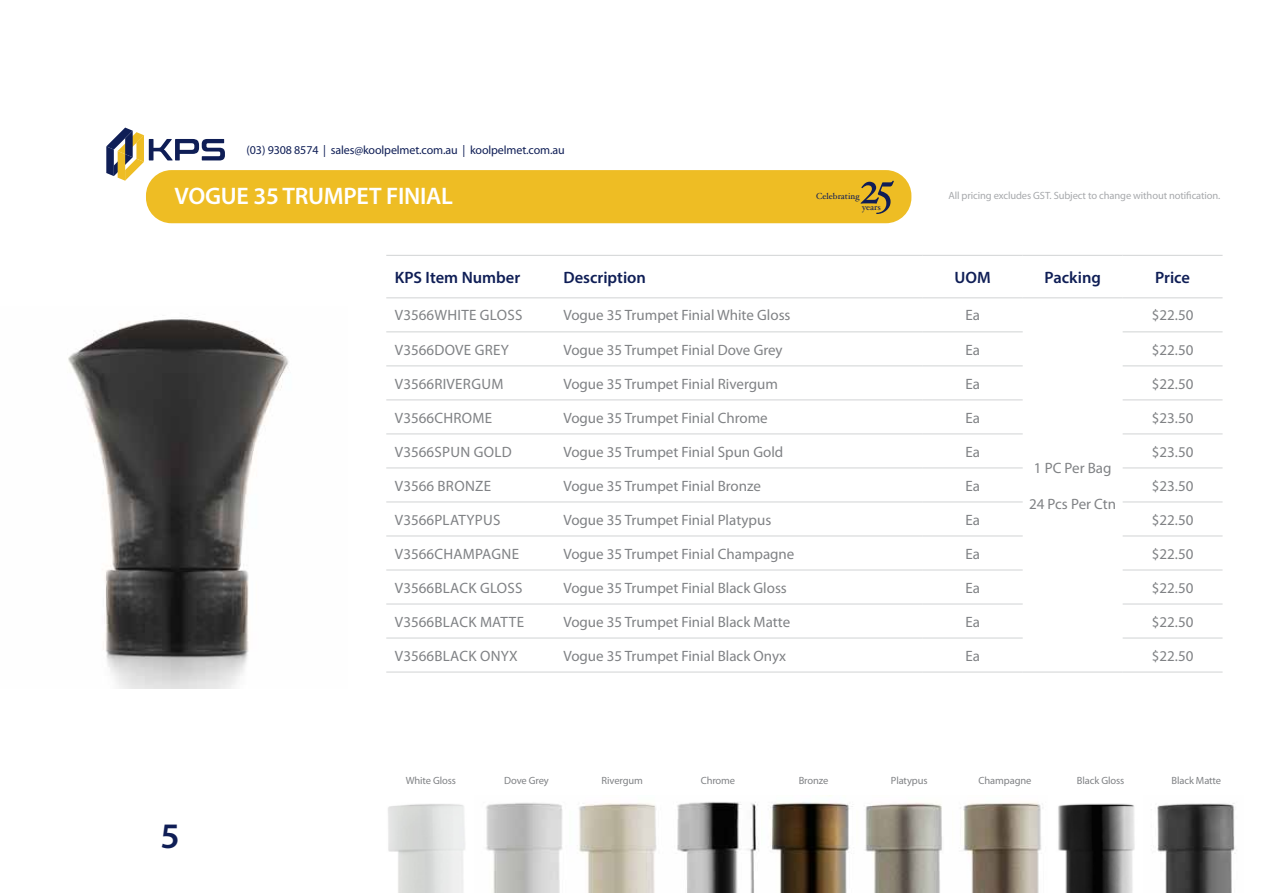
<style>
.page{position:relative;width:1263px;height:893px;background:#fff}
.page>*{position:absolute;margin:0;border:0;box-sizing:border-box;transform-origin:0 0}
.t1{font:600 36px "Myriad Pro";color:#0f1e56}
.t2{font:600 24px "Myriad Pro";letter-spacing:-.01em;color:#fff}
.t3{font:600 16.5px "Myriad Pro";color:#0f1e56}
.t4{font:15px "Myriad Pro";color:#808285}
.t5{font:15px "Myriad Pro";letter-spacing:.02em;color:#808285}
.t6{font:12px "Myriad Pro";letter-spacing:-.01em;color:#0f1e56}
.t7{font:10.5px "Myriad Pro";letter-spacing:-.01em;color:#808285}
.t8{font:10.5px "Myriad Pro";letter-spacing:-.01em;color:#a7a9ac}
.t9{font:8.7px "Hoefler Text";color:#0f1e56}
</style>
<div class="page">
<hr style="left:386px;top:255px;width:169px;height:1px;background:#d1d3d4">
<hr style="left:555px;top:255px;width:368px;height:1px;background:#d1d3d4">
<hr style="left:923px;top:255px;width:100px;height:1px;background:#d1d3d4">
<hr style="left:1023px;top:255px;width:100px;height:1px;background:#d1d3d4">
<hr style="left:1123px;top:255px;width:99px;height:1px;background:#d1d3d4">
<hr style="left:386px;top:298px;width:169px;height:1px;background:#d1d3d4">
<hr style="left:555px;top:298px;width:368px;height:1px;background:#d1d3d4">
<hr style="left:923px;top:298px;width:100px;height:1px;background:#d1d3d4">
<hr style="left:1023px;top:298px;width:100px;height:1px;background:#d1d3d4">
<hr style="left:1123px;top:298px;width:99px;height:1px;background:#d1d3d4">
<hr style="left:386px;top:332px;width:169px;height:1px;background:#d1d3d4">
<hr style="left:555px;top:332px;width:368px;height:1px;background:#d1d3d4">
<hr style="left:923px;top:332px;width:100px;height:1px;background:#d1d3d4">
<hr style="left:1123px;top:332px;width:99px;height:1px;background:#d1d3d4">
<hr style="left:386px;top:366px;width:169px;height:1px;background:#d1d3d4">
<hr style="left:555px;top:366px;width:368px;height:1px;background:#d1d3d4">
<hr style="left:923px;top:366px;width:100px;height:1px;background:#d1d3d4">
<hr style="left:1123px;top:366px;width:99px;height:1px;background:#d1d3d4">
<hr style="left:386px;top:400px;width:169px;height:1px;background:#d1d3d4">
<hr style="left:555px;top:400px;width:368px;height:1px;background:#d1d3d4">
<hr style="left:923px;top:400px;width:100px;height:1px;background:#d1d3d4">
<hr style="left:1123px;top:400px;width:99px;height:1px;background:#d1d3d4">
<hr style="left:386px;top:434px;width:169px;height:1px;background:#d1d3d4">
<hr style="left:555px;top:434px;width:368px;height:1px;background:#d1d3d4">
<hr style="left:923px;top:434px;width:100px;height:1px;background:#d1d3d4">
<hr style="left:1123px;top:434px;width:99px;height:1px;background:#d1d3d4">
<hr style="left:386px;top:468px;width:169px;height:1px;background:#d1d3d4">
<hr style="left:555px;top:468px;width:368px;height:1px;background:#d1d3d4">
<hr style="left:923px;top:468px;width:100px;height:1px;background:#d1d3d4">
<hr style="left:1123px;top:468px;width:99px;height:1px;background:#d1d3d4">
<hr style="left:386px;top:502px;width:169px;height:1px;background:#d1d3d4">
<hr style="left:555px;top:502px;width:368px;height:1px;background:#d1d3d4">
<hr style="left:923px;top:502px;width:100px;height:1px;background:#d1d3d4">
<hr style="left:1123px;top:502px;width:99px;height:1px;background:#d1d3d4">
<hr style="left:386px;top:536px;width:169px;height:1px;background:#d1d3d4">
<hr style="left:555px;top:536px;width:368px;height:1px;background:#d1d3d4">
<hr style="left:923px;top:536px;width:100px;height:1px;background:#d1d3d4">
<hr style="left:1123px;top:536px;width:99px;height:1px;background:#d1d3d4">
<hr style="left:386px;top:570px;width:169px;height:1px;background:#d1d3d4">
<hr style="left:555px;top:570px;width:368px;height:1px;background:#d1d3d4">
<hr style="left:923px;top:570px;width:100px;height:1px;background:#d1d3d4">
<hr style="left:1123px;top:570px;width:99px;height:1px;background:#d1d3d4">
<hr style="left:386px;top:604px;width:169px;height:1px;background:#d1d3d4">
<hr style="left:555px;top:604px;width:368px;height:1px;background:#d1d3d4">
<hr style="left:923px;top:604px;width:100px;height:1px;background:#d1d3d4">
<hr style="left:1123px;top:604px;width:99px;height:1px;background:#d1d3d4">
<hr style="left:386px;top:638px;width:169px;height:1px;background:#d1d3d4">
<hr style="left:555px;top:638px;width:368px;height:1px;background:#d1d3d4">
<hr style="left:923px;top:638px;width:100px;height:1px;background:#d1d3d4">
<hr style="left:1123px;top:638px;width:99px;height:1px;background:#d1d3d4">
<hr style="left:386px;top:672px;width:169px;height:1px;background:#d1d3d4">
<hr style="left:555px;top:672px;width:368px;height:1px;background:#d1d3d4">
<hr style="left:923px;top:672px;width:100px;height:1px;background:#d1d3d4">
<hr style="left:1023px;top:672px;width:100px;height:1px;background:#d1d3d4">
<hr style="left:1123px;top:672px;width:99px;height:1px;background:#d1d3d4">
<div style="left:146px;top:170px;width:765px;height:53px;background:#eebd24;border-radius:26px"></div>
<img style="left:68px;top:319px;width:221px;height:370px">
<svg style="left:106px;top:128px;width:119px;height:53px"></svg>
<svg style="left:861px;top:181px;width:33px;height:33px"></svg>
<img style="left:486px;top:802px;width:77px;height:91px">
<img style="left:579px;top:803px;width:78px;height:90px">
<img style="left:677px;top:802px;width:82px;height:91px">
<img style="left:770px;top:795px;width:83px;height:98px">
<img style="left:865px;top:803px;width:77px;height:90px">
<img style="left:960px;top:803px;width:81px;height:90px">
<img style="left:1058px;top:803px;width:77px;height:90px">
<img style="left:1157px;top:803px;width:79px;height:90px">
<p class="t6" style="left:247px;top:142px;width:320px">(03) 9308 8574 | sales@koolpelmet.com.au | koolpelmet.com.au</p>
<h2 class="t2" style="left:174px;top:181px;width:280px">VOGUE 35 TRUMPET FINIAL</h2>
<p class="t9" style="left:816px;top:191px;width:45px">Celebrating</p>
<p class="t8" style="left:948px;top:189px;width:274px">All pricing excludes GST. Subject to change without notification.</p>
<p class="t9" style="left:862px;top:202px;width:20px">years</p>
<p class="t3" style="left:395px;top:267px;width:127px">KPS Item Number</p>
<p class="t3" style="left:563px;top:267px;width:84px">Description</p>
<p class="t3" style="left:955px;top:267px;width:38px">UOM</p>
<p class="t3" style="left:1044px;top:267px;width:58px">Packing</p>
<p class="t3" style="left:1155px;top:267px;width:36px">Price</p>
<p class="t5" style="left:395px;top:306px;width:129px">V3566WHITE GLOSS</p>
<p class="t4" style="left:563px;top:306px;width:229px">Vogue 35 Trumpet Finial White Gloss</p>
<p class="t4" style="left:965px;top:306px;width:16px">Ea</p>
<p class="t4" style="left:1152px;top:306px;width:43px">$22.50</p>
<p class="t5" style="left:395px;top:340px;width:116px">V3566DOVE GREY</p>
<p class="t4" style="left:563px;top:340px;width:221px">Vogue 35 Trumpet Finial Dove Grey</p>
<p class="t4" style="left:965px;top:340px;width:16px">Ea</p>
<p class="t4" style="left:1152px;top:340px;width:43px">$22.50</p>
<p class="t5" style="left:395px;top:374px;width:110px">V3566RIVERGUM</p>
<p class="t4" style="left:563px;top:374px;width:216px">Vogue 35 Trumpet Finial Rivergum</p>
<p class="t4" style="left:965px;top:374px;width:16px">Ea</p>
<p class="t4" style="left:1152px;top:374px;width:43px">$22.50</p>
<p class="t4" style="left:395px;top:408px;width:99px">V3566CHROME</p>
<p class="t4" style="left:563px;top:408px;width:206px">Vogue 35 Trumpet Finial Chrome</p>
<p class="t4" style="left:965px;top:408px;width:16px">Ea</p>
<p class="t4" style="left:1152px;top:408px;width:43px">$23.50</p>
<p class="t5" style="left:395px;top:442px;width:118px">V3566SPUN GOLD</p>
<p class="t4" style="left:563px;top:442px;width:221px">Vogue 35 Trumpet Finial Spun Gold</p>
<p class="t4" style="left:965px;top:442px;width:16px">Ea</p>
<p class="t4" style="left:1152px;top:442px;width:43px">$23.50</p>
<p class="t5" style="left:395px;top:476px;width:98px">V3566 BRONZE</p>
<p class="t4" style="left:563px;top:476px;width:199px">Vogue 35 Trumpet Finial Bronze</p>
<p class="t4" style="left:965px;top:476px;width:16px">Ea</p>
<p class="t4" style="left:1152px;top:476px;width:43px">$23.50</p>
<p class="t4" style="left:395px;top:510px;width:107px">V3566PLATYPUS</p>
<p class="t4" style="left:563px;top:510px;width:209px">Vogue 35 Trumpet Finial Platypus</p>
<p class="t4" style="left:965px;top:510px;width:16px">Ea</p>
<p class="t4" style="left:1152px;top:510px;width:43px">$22.50</p>
<p class="t4" style="left:395px;top:544px;width:126px">V3566CHAMPAGNE</p>
<p class="t4" style="left:563px;top:544px;width:232px">Vogue 35 Trumpet Finial Champagne</p>
<p class="t4" style="left:965px;top:544px;width:16px">Ea</p>
<p class="t4" style="left:1152px;top:544px;width:43px">$22.50</p>
<p class="t4" style="left:395px;top:578px;width:129px">V3566BLACK GLOSS</p>
<p class="t4" style="left:563px;top:578px;width:225px">Vogue 35 Trumpet Finial Black Gloss</p>
<p class="t4" style="left:965px;top:578px;width:16px">Ea</p>
<p class="t4" style="left:1152px;top:578px;width:43px">$22.50</p>
<p class="t4" style="left:395px;top:612px;width:131px">V3566BLACK MATTE</p>
<p class="t4" style="left:563px;top:612px;width:228px">Vogue 35 Trumpet Finial Black Matte</p>
<p class="t4" style="left:965px;top:612px;width:16px">Ea</p>
<p class="t4" style="left:1152px;top:612px;width:43px">$22.50</p>
<p class="t4" style="left:395px;top:646px;width:124px">V3566BLACK ONYX</p>
<p class="t4" style="left:563px;top:646px;width:224px">Vogue 35 Trumpet Finial Black Onyx</p>
<p class="t4" style="left:965px;top:646px;width:16px">Ea</p>
<p class="t4" style="left:1152px;top:646px;width:43px">$22.50</p>
<p class="t4" style="left:1034px;top:458px;width:79px">1 PC Per Bag</p>
<p class="t4" style="left:1029px;top:494px;width:89px">24 Pcs Per Ctn</p>
<h1 class="t1" style="left:160px;top:813px;width:21px">5</h1>
<p class="t7" style="left:406px;top:774px;width:52px">White Gloss</p>
<p class="t7" style="left:504px;top:774px;width:46px">Dove Grey</p>
<p class="t7" style="left:601px;top:774px;width:43px">Rivergum</p>
<p class="t7" style="left:701px;top:774px;width:36px">Chrome</p>
<p class="t7" style="left:799px;top:774px;width:31px">Bronze</p>
<p class="t7" style="left:891px;top:774px;width:38px">Platypus</p>
<p class="t7" style="left:978px;top:774px;width:54px">Champagne</p>
<p class="t7" style="left:1077px;top:774px;width:49px">Black Gloss</p>
<p class="t7" style="left:1171px;top:774px;width:51px">Black Matte</p>
</div>
